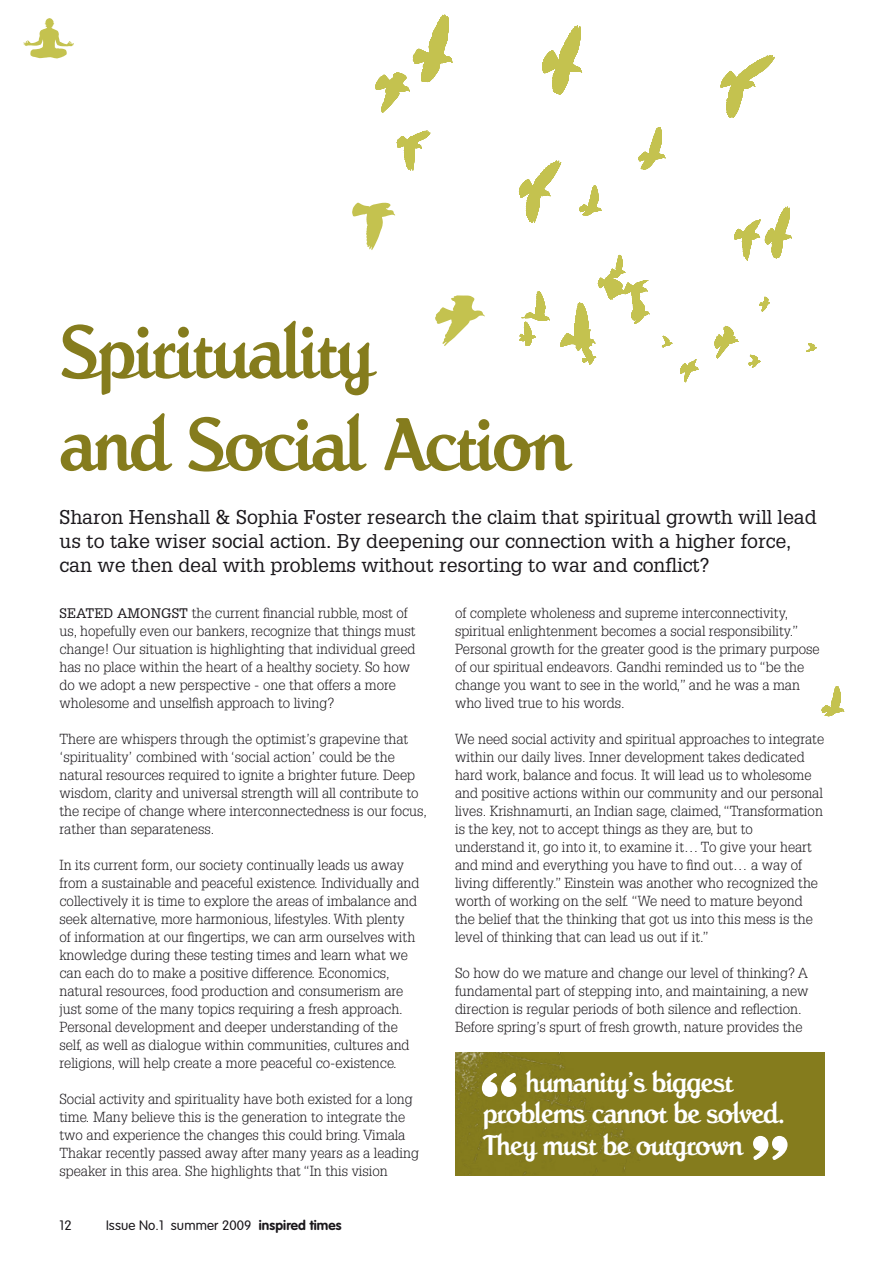
<style>
.page{position:relative;width:893px;height:1263px;background:#fff}
.page>*{position:absolute;margin:0;border:0;box-sizing:border-box;transform-origin:0 0}
.t1{font:78.9px/92.4px "Arcade";color:#857c1d}
.t2{font:30px/31.5px "Arcade";color:#fff}
.t3{font:19.5px/24px "Glypha LT Std";color:#1a171b}
.t4{font:300 14.25px/18px "Glypha LT Std";color:#1a171b}
.t5{font:300 13.5px "VAG Rounded Std";letter-spacing:.01em;color:#1a171b}
.s1{font-weight:400;font-size:13.5px}
.s2{font-weight:700}
</style>
<div class="page">
<svg style="left:23px;top:18px;width:51px;height:41px"></svg>
<div style="left:455px;top:1052px;width:370px;height:124px;background:#857c1d"></div>
<svg style="left:753px;top:1136px;width:34px;height:24px"></svg>
<svg style="left:482px;top:1073px;width:34px;height:24px"></svg>
<svg style="left:375px;top:14px;width:78px;height:99px"></svg>
<svg style="left:542px;top:25px;width:40px;height:70px"></svg>
<svg style="left:519px;top:160px;width:42px;height:63px"></svg>
<svg style="left:397px;top:130px;width:33px;height:41px"></svg>
<svg style="left:579px;top:185px;width:23px;height:30px"></svg>
<svg style="left:822px;top:686px;width:22px;height:30px"></svg>
<svg style="left:638px;top:127px;width:27px;height:43px"></svg>
<svg style="left:720px;top:55px;width:55px;height:63px"></svg>
<svg style="left:352px;top:202px;width:43px;height:48px"></svg>
<svg style="left:435px;top:295px;width:50px;height:51px"></svg>
<svg style="left:519px;top:291px;width:31px;height:55px"></svg>
<svg style="left:560px;top:254px;width:90px;height:111px"></svg>
<svg style="left:662px;top:335px;width:10px;height:12px"></svg>
<svg style="left:680px;top:359px;width:19px;height:24px"></svg>
<svg style="left:714px;top:326px;width:25px;height:33px"></svg>
<svg style="left:748px;top:355px;width:13px;height:13px"></svg>
<svg style="left:806px;top:343px;width:11px;height:9px"></svg>
<svg style="left:759px;top:297px;width:11px;height:15px"></svg>
<svg style="left:734px;top:206px;width:58px;height:55px"></svg>
<h1 class="t1" style="left:60px;top:305px;width:510px">Spirituality<br>and Social Action</h1>
<h3 class="t3" style="left:60px;top:504px;width:759px">Sharon Henshall &amp; Sophia Foster research the claim that spiritual growth will lead us to take wiser social action. By deepening our connection with a higher force, can we then deal with problems without resorting to war and conflict?</h3>
<p class="t4" style="left:60px;top:604px;width:357px"><span class="s1">SEATED AMONGST</span> the current financial rubble, most of us, hopefully even our bankers, recognize that things must change! Our situation is highlighting that individual greed has no place within the heart of a healthy society. So how do we adopt a new perspective - one that offers a more wholesome and unselfish approach to living?</p>
<p class="t4" style="left:60px;top:730px;width:369px">There are whispers through the optimist’s grapevine that ‘spirituality’ combined with ‘social action’ could be the natural resources required to ignite a brighter future. Deep wisdom, clarity and universal strength will all contribute to the recipe of change where interconnectedness is our focus, rather than separateness.</p>
<p class="t4" style="left:60px;top:856px;width:361px">In its current form, our society continually leads us away from a sustainable and peaceful existence. Individually and collectively it is time to explore the areas of imbalance and seek alternative, more harmonious, lifestyles. With plenty of information at our fingertips, we can arm ourselves with knowledge during these testing times and learn what we can each do to make a positive difference. Economics, natural resources, food production and consumerism are just some of the many topics requiring a fresh approach.<br>Personal development and deeper understanding of the self, as well as dialogue within communities, cultures and religions, will help create a more peaceful co-existence.</p>
<p class="t4" style="left:60px;top:1090px;width:361px">Social activity and spirituality have both existed for a long time. Many believe this is the generation to integrate the two and experience the changes this could bring. Vimala Thakar recently passed away after many years as a leading speaker in this area. She highlights that “In this vision</p>
<p class="t5" style="left:60px;top:1217px;width:14px">12</p>
<p class="t5" style="left:106px;top:1217px;width:237px">Issue No.1 summer 2009 <span class="s2">inspired times</span></p>
<p class="t4" style="left:455px;top:604px;width:366px">of complete wholeness and supreme interconnectivity, spiritual enlightenment becomes a social responsibility.” Personal growth for the greater good is the primary purpose of our spiritual endeavors. Gandhi reminded us to “be the change you want to see in the world,” and he was a man who lived true to his words.</p>
<p class="t4" style="left:455px;top:730px;width:371px">We need social activity and spiritual approaches to integrate within our daily lives. Inner development takes dedicated hard work, balance and focus. It will lead us to wholesome and positive actions within our community and our personal lives. Krishnamurti, an Indian sage, claimed, “Transformation is the key, not to accept things as they are, but to understand it, go into it, to examine it… To give your heart and mind and everything you have to find out… a way of living differently.” Einstein was another who recognized the worth of working on the self. “We need to mature beyond the belief that the thinking that got us into this mess is the level of thinking that can lead us out if it.”</p>
<p class="t4" style="left:455px;top:964px;width:355px">So how do we mature and change our level of thinking? A fundamental part of stepping into, and maintaining, a new direction is regular periods of both silence and reflection.<br>Before spring’s spurt of fresh growth, nature provides the</p>
<h2 class="t2" style="left:483px;top:1065px;width:303px;text-indent:43px">humanity’s biggest problems cannot be solved.<br>They must be outgrown</h2>
</div>
